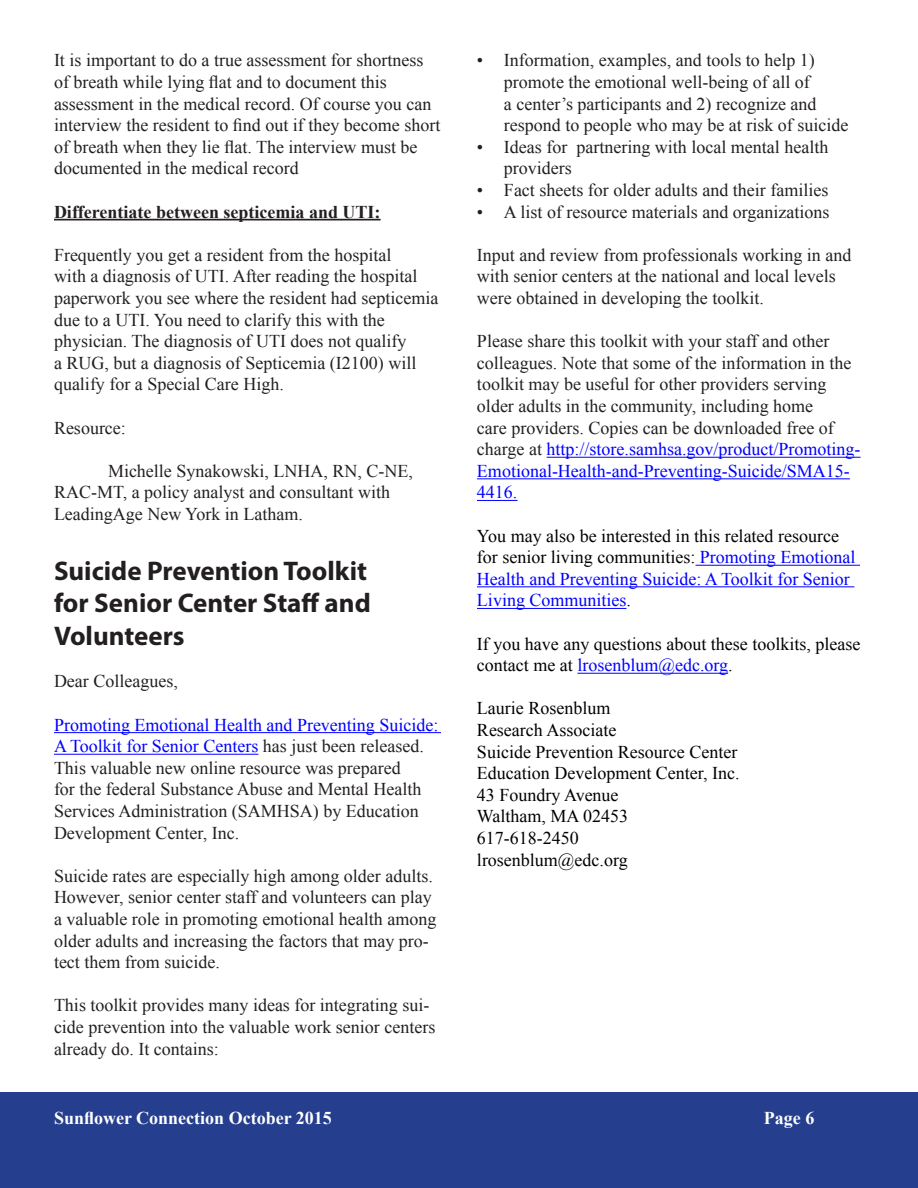
<style>
.page{position:relative;width:918px;height:1188px;background:#fff}
.page>*{position:absolute;margin:0;border:0;box-sizing:border-box;transform-origin:0 0}
.t1{font:700 27px/32.4px "Myriad Pro";color:#231f20}
.t2{font:18px/21.6px "Times New Roman";color:#231f20}
.t3{font:18px/21.6px "Times New Roman";color:#000}
.t4{font:18px/21.6px "Times New Roman";color:#00f}
.t5{font:700 18px "Times New Roman";color:#231f20}
.t6{font:700 18px "Times New Roman";color:#fff}
.s1{color:#00f}
.s2{color:#000}
</style>
<div class="page">
<div style="left:0;top:1092px;width:918px;height:96px;background:#253f8e"></div>
<hr style="left:54px;top:219px;width:327px;height:1px;background:#231f20">
<hr style="left:54px;top:732px;width:387px;height:1px;background:#00f">
<hr style="left:54px;top:754px;width:204px;height:1px;background:#00f">
<hr style="left:547px;top:457px;width:314px;height:1px;background:#00f">
<hr style="left:477px;top:478px;width:373px;height:1px;background:#00f">
<hr style="left:477px;top:500px;width:40px;height:1px;background:#00f">
<hr style="left:695px;top:565px;width:165px;height:1px;background:#00f">
<hr style="left:477px;top:586px;width:377px;height:1px;background:#00f">
<hr style="left:477px;top:608px;width:150px;height:1px;background:#00f">
<hr style="left:577px;top:673px;width:151px;height:1px;background:#00f">
<p class="t2" style="left:54px;top:49px;width:388px">It is important to do a true assessment for shortness of breath while lying flat and to document this assessment in the medical record. Of course you can interview the resident to find out if they become short of breath when they lie flat. The interview must be documented in the medical record</p>
<p class="t5" style="left:54px;top:199px;width:328px">Differentiate between septicemia and UTI:</p>
<p class="t2" style="left:54px;top:244px;width:386px">Frequently you get a resident from the hospital<br>with a diagnosis of UTI. After reading the hospital paperwork you see where the resident had septicemia due to a UTI. You need to clarify this with the physician. The diagnosis of UTI does not qualify<br>a RUG, but a diagnosis of Septicemia (I2100) will qualify for a Special Care High.</p>
<p class="t2" style="left:54px;top:417px;width:73px">Resource:</p>
<p class="t2" style="left:54px;top:460px;width:360px;text-indent:54px">Michelle Synakowski, LNHA, RN, C-NE,<br>RAC-MT, a policy analyst and consultant with<br>LeadingAge New York in Latham.</p>
<p class="t1" style="left:54px;top:554px;width:318px">Suicide Prevention Toolkit for Senior Center Staff and<br>Volunteers</p>
<p class="t2" style="left:54px;top:670px;width:125px">Dear Colleagues,</p>
<p class="t2" style="left:54px;top:714px;width:386px"><span class="s1">Promoting Emotional Health and Preventing Suicide:<br>A Toolkit for Senior Centers</span> has just been released.<br>This valuable new online resource was prepared<br>for the federal Substance Abuse and Mental Health Services Administration (SAMHSA) by Education Development Center, Inc.</p>
<p class="t2" style="left:54px;top:865px;width:384px">Suicide rates are especially high among older adults.<br>However, senior center staff and volunteers can play a valuable role in promoting emotional health among older adults and increasing the factors that may pro&shy;tect them from suicide.</p>
<p class="t2" style="left:54px;top:994px;width:383px">This toolkit provides many ideas for integrating sui&shy;cide prevention into the valuable work senior centers already do. It contains:</p>
<p class="t2" style="left:504px;top:49px;width:346px;text-indent:-27px">• Information, examples, and tools to help 1) promote the emotional well-being of all of<br>a center’s participants and 2) recognize and respond to people who may be at risk of suicide</p>
<p class="t2" style="left:504px;top:136px;width:326px;text-indent:-27px">• Ideas for partnering with local mental health providers</p>
<p class="t2" style="left:477px;top:179px;width:353px">• Fact sheets for older adults and their families</p>
<p class="t2" style="left:477px;top:201px;width:354px">• A list of resource materials and organizations</p>
<p class="t2" style="left:477px;top:244px;width:376px">Input and review from professionals working in and with senior centers at the national and local levels were obtained in developing the toolkit.</p>
<p class="t2" style="left:477px;top:330px;width:385px">Please share this toolkit with your staff and other colleagues. Note that some of the information in the toolkit may be useful for other providers serving older adults in the community, including home<br>care providers. Copies can be downloaded free of charge at <span class="s1">http://store.samhsa.gov/product/Promoting-Emotional-Health-and-Preventing-Suicide/SMA15- 4416.</span></p>
<p class="t4" style="left:477px;top:525px;width:380px"><span class="s2">You may also be interested in this related resource for senior living communities:</span> Promoting Emotional Health and Preventing Suicide: A Toolkit for Senior Living Communities<span class="s2">.</span></p>
<p class="t3" style="left:477px;top:633px;width:385px">If you have any questions about these toolkits, please contact me at <span class="s1">lrosenblum@edc.org</span>.</p>
<p class="t3" style="left:477px;top:697px;width:135px">Laurie Rosenblum</p>
<p class="t3" style="left:477px;top:719px;width:141px">Research Associate</p>
<p class="t3" style="left:477px;top:741px;width:262px">Suicide Prevention Resource Center</p>
<p class="t3" style="left:477px;top:762px;width:264px">Education Development Center, Inc.</p>
<p class="t3" style="left:477px;top:784px;width:143px">43 Foundry Avenue</p>
<p class="t3" style="left:477px;top:805px;width:153px">Waltham, MA 02453</p>
<p class="t3" style="left:477px;top:827px;width:103px">617-618-2450</p>
<p class="t3" style="left:477px;top:849px;width:152px">lrosenblum@edc.org</p>
<p class="t6" style="left:54px;top:1106px;width:279px">Sunflower Connection October 2015</p>
<p class="t6" style="left:764px;top:1106px;width:52px">Page 6</p>
</div>
